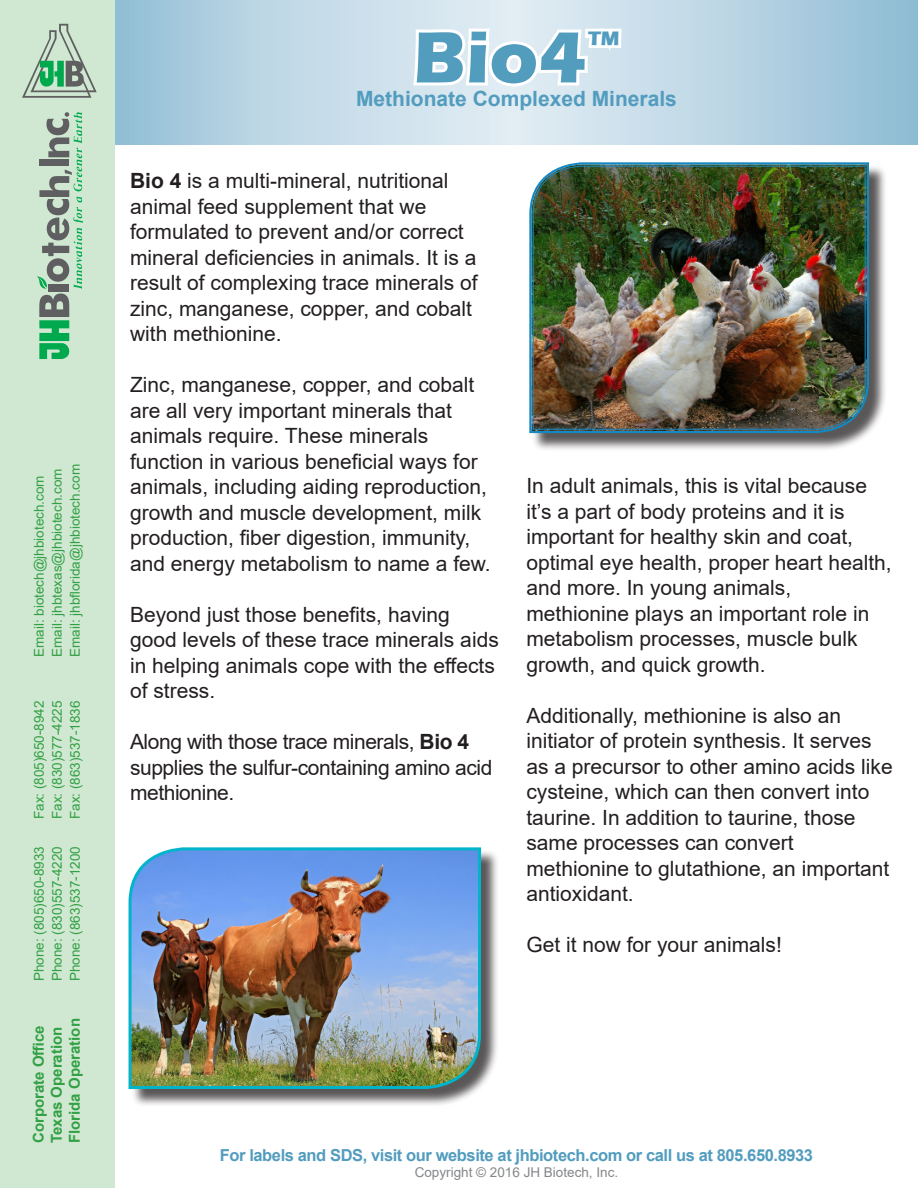
<style>
.page{position:relative;width:918px;height:1188px;background:#fff}
.page>*{position:absolute;margin:0;border:0;box-sizing:border-box;transform-origin:0 0}
.t1{font:700 75px "Eras ITC";color:#529cbe}
.t2{font:21px/25.5px "Arial";color:#231f20}
.t3{font:21px/25.5px "Arial";letter-spacing:-.02em;color:#231f20}
.t4{font:700 21px "Arial";color:#529cbe}
.t5{font:700 16.5px "Arial";letter-spacing:-.025em;color:#529cbe}
.t6{font:700 15px "Arial";color:#32a045}
.t7{font:13.5px "Arial";color:#32a045}
.t8{font:13.5px "Arial";color:#848689}
.s1{font-weight:700}
</style>
<div class="page">
<svg style="left:115px;top:0;width:803px;height:145px;background:#b3d1e2"></svg>
<svg style="left:410px;top:0;width:215px;height:145px"></svg>
<div style="left:131px;top:850px;width:369px;height:258px;background:#231f20;opacity:.75"></div>
<img style="left:128px;top:847px;width:355px;height:244px">
<div style="left:531px;top:164px;width:357px;height:288px;background:#231f20;opacity:.75"></div>
<svg style="left:529px;top:162px;width:341px;height:272px;background:#4a87a2"></svg>
<img style="left:532px;top:165px;width:334px;height:265px">
<div style="left:0;top:0;width:115px;height:1188px;background:#d0e8d1"></div>
<svg style="left:37px;top:112px;width:45px;height:247px"></svg>
<svg style="left:22px;top:24px;width:75px;height:74px"></svg>
<p class="t7" style="left:66px;top:657px;width:195px;rotate:-90deg">Email: jhbflorida@jhbiotech.com</p>
<p class="t7" style="left:48px;top:657px;width:190px;rotate:-90deg">Email: jhbtexas@jhbiotech.com</p>
<p class="t7" style="left:30px;top:657px;width:183px;rotate:-90deg">Email: biotech@jhbiotech.com</p>
<p class="t7" style="left:48px;top:819px;width:120px;rotate:-90deg">Fax: (830)577-4225</p>
<p class="t7" style="left:66px;top:819px;width:120px;rotate:-90deg">Fax: (863)537-1836</p>
<p class="t7" style="left:30px;top:819px;width:120px;rotate:-90deg">Fax: (805)650-8942</p>
<p class="t7" style="left:30px;top:981px;width:137px;rotate:-90deg">Phone: (805)650-8933</p>
<p class="t7" style="left:48px;top:981px;width:137px;rotate:-90deg">Phone: (830)557-4220</p>
<p class="t7" style="left:66px;top:981px;width:137px;rotate:-90deg">Phone: (863)537-1200</p>
<p class="t6" style="left:64px;top:1143px;width:127px;rotate:-90deg">Florida Operation</p>
<p class="t6" style="left:28px;top:1143px;width:119px;rotate:-90deg">Corporate Office</p>
<p class="t6" style="left:46px;top:1143px;width:118px;rotate:-90deg">Texas Operation</p>
<p class="t1" style="left:413px;top:14px;width:209px">Bio4<sup>™</sup></p>
<p class="t4" style="left:356px;top:84px;width:322px">Methionate Complexed Minerals</p>
<p class="t2" style="left:130px;top:168px;width:320px"><span class="s1">Bio 4</span> is a multi-mineral, nutritional</p>
<p class="t2" style="left:130px;top:193px;width:298px">animal feed supplement that we</p>
<p class="t2" style="left:130px;top:219px;width:349px">formulated to prevent and/or correct mineral deficiencies in animals. It is a result of complexing trace minerals of zinc, manganese, copper, and cobalt with methionine.</p>
<p class="t2" style="left:130px;top:372px;width:346px">Zinc, manganese, copper, and cobalt are all very important minerals that</p>
<p class="t2" style="left:130px;top:423px;width:300px">animals require. These minerals</p>
<p class="t2" style="left:130px;top:448px;width:362px">function in various beneficial ways for animals, including aiding reproduction, growth and muscle development, milk production, fiber digestion, immunity, and energy metabolism to name a few.</p>
<p class="t2" style="left:130px;top:601px;width:370px">Beyond just those benefits, having good levels of these trace minerals aids in helping animals cope with the effects of stress.</p>
<p class="t3" style="left:130px;top:729px;width:364px">Along with those trace minerals, <span class="s1">Bio 4 </span>supplies the sulfur-containing amino acid methionine.</p>
<p class="t2" style="left:526px;top:473px;width:342px">In adult animals, this is vital because it’s a part of body proteins and it is</p>
<p class="t2" style="left:526px;top:524px;width:367px">important for healthy skin and coat, optimal eye health, proper heart health, and more. In young animals,</p>
<p class="t2" style="left:526px;top:601px;width:345px">methionine plays an important role in metabolism processes, muscle bulk growth, and quick growth.</p>
<p class="t2" style="left:526px;top:703px;width:316px">Additionally, methionine is also an</p>
<p class="t2" style="left:526px;top:728px;width:368px">initiator of protein synthesis. It serves as a precursor to other amino acids like cysteine, which can then convert into taurine. In addition to taurine, those same processes can convert</p>
<p class="t2" style="left:526px;top:856px;width:365px">methionine to glutathione, an important antioxidant.</p>
<p class="t2" style="left:526px;top:932px;width:257px">Get it now for your animals!</p>
<p class="t5" style="left:220px;top:1144px;width:595px">For labels and SDS, visit our website at jhbiotech.com or call us at 805.650.8933</p>
<p class="t8" style="left:415px;top:1163px;width:205px">Copyright © 2016 JH Biotech, Inc.</p>
</div>
